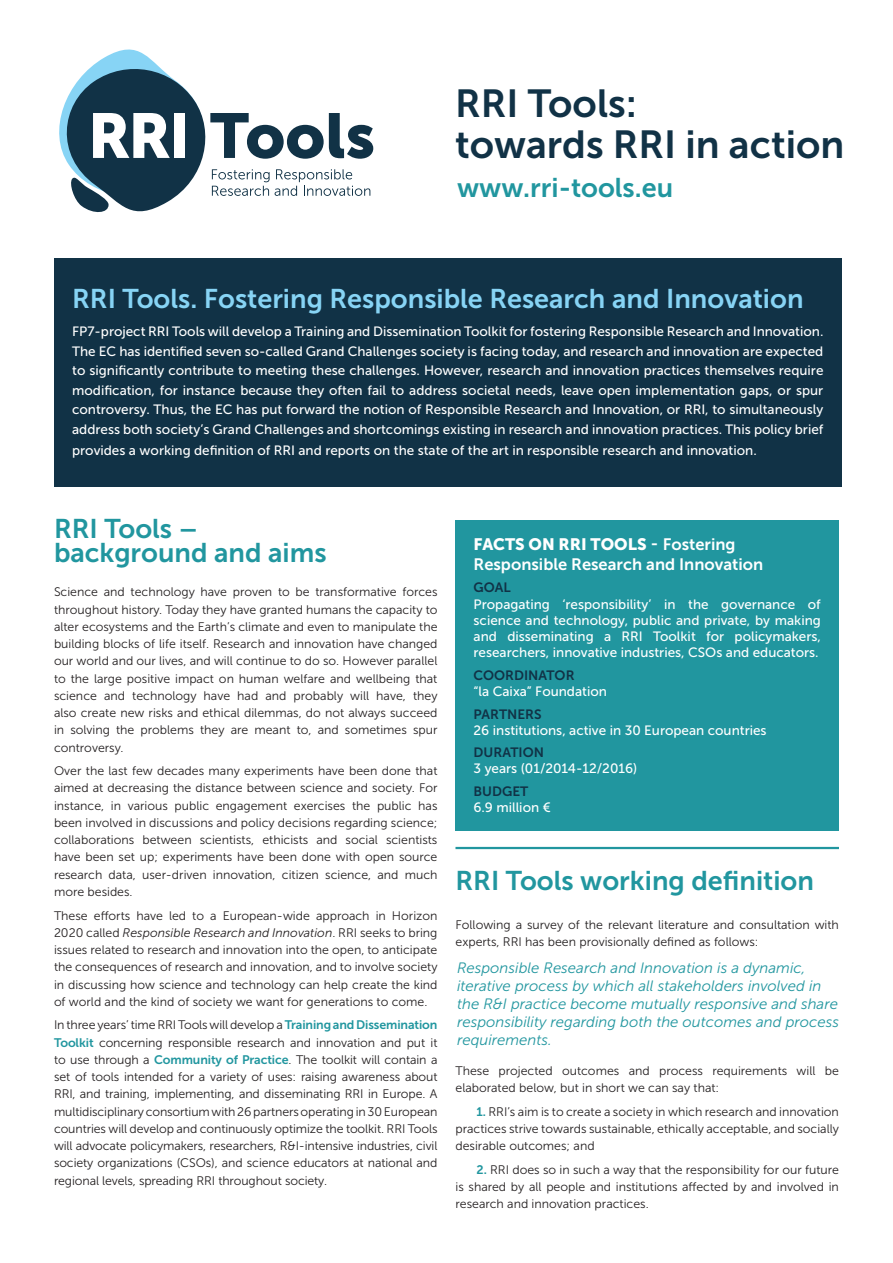
<style>
.page{position:relative;width:893px;height:1263px;background:#fff}
.page>*{position:absolute;margin:0;border:0;box-sizing:border-box;transform-origin:0 0}
.t1{font:39px/41.8px "Museo Sans 700";color:#113246}
.Headline1{font:27px/24px "Museo Sans 700";color:#21969f}
.Headline1-2{font:27px "Museo Sans 700";color:#87d4f5}
.t2{font:16.5px/19.8px "Museo Sans 700";color:#fff}
.t3{font:italic 15px/18px "Museo Sans 300";color:#21969f}
.t4{font:13.5px/19.5px "Museo Sans 500";color:#fff;text-align:justify}
.t5{font:13.5px "Museo Sans 700";color:#113246}
.parrafo{font:12.3px/17.2px "Museo Sans 300";color:#231f20;text-align:justify}
.s1{font-style:italic}
.s2{font-family:"Museo Sans 700";color:#21969f}
.s3{font-family:"Museo Sans 900"}
</style>
<div class="page">
<div style="left:54px;top:258px;width:788px;height:229px;background:#113246"></div>
<svg style="left:59px;top:49px;width:314px;height:164px"></svg>
<div style="left:455px;top:520px;width:384px;height:310px;background:#21969f"></div>
<hr style="left:455px;top:847px;width:384px;height:2px;background:#21969f">
<p class="t1" style="left:455px;top:82px;width:391px">RRI Tools:<br>towards RRI in action</p>
<p class="Headline1" style="left:457px;top:176px;width:218px">www.rri-tools.eu</p>
<p class="Headline1-2" style="left:72px;top:284px;width:733px">RRI Tools. Fostering Responsible Research and Innovation</p>
<p class="t4" style="left:72px;top:322px;width:753px">FP7-project RRI Tools will develop a Training and Dissemination Toolkit for fostering Responsible Research and Innovation.<br>The EC has identified seven so-called Grand Challenges society is facing today, and research and innovation are expected to significantly contribute to meeting these challenges. However, research and innovation practices themselves require modification, for instance because they often fail to address societal needs, leave open implementation gaps, or spur controversy. Thus, the EC has put forward the notion of Responsible Research and Innovation, or RRI, to simultaneously address both society’s Grand Challenges and shortcomings existing in research and innovation practices. This policy brief</p>
<p class="t4" style="left:72px;top:440px;width:686px">provides a working definition of RRI and reports on the state of the art in responsible research and innovation.</p>
<p class="Headline1" style="left:54px;top:517px;width:274px">RRI Tools – background and aims</p>
<p class="parrafo" style="left:54px;top:583px;width:385px">Science and technology have proven to be transformative forces throughout history. Today they have granted humans the capacity to alter ecosystems and the Earth’s climate and even to manipulate the building blocks of life itself. Research and innovation have changed our world and our lives, and will continue to do so. However parallel to the large positive impact on human welfare and wellbeing that science and technology have had and probably will have, they also create new risks and ethical dilemmas, do not always succeed in solving the problems they are meant to, and sometimes spur controversy.</p>
<p class="parrafo" style="left:54px;top:762px;width:385px">Over the last few decades many experiments have been done that aimed at decreasing the distance between science and society. For instance, in various public engagement exercises the public has been involved in discussions and policy decisions regarding science; collaborations between scientists, ethicists and social scientists have been set up; experiments have been done with open source research data, user-driven innovation, citizen science, and much more besides.</p>
<p class="parrafo" style="left:54px;top:907px;width:385px">These efforts have led to a European-wide approach in Horizon 2020 called <span class="s1">Responsible Research and Innovation</span>. RRI seeks to bring issues related to research and innovation into the open, to anticipate the consequences of research and innovation, and to involve society in discussing how science and technology can help create the kind of world and the kind of society we want for generations to come.</p>
<p class="parrafo" style="left:54px;top:1017px;width:385px">In three years’ time RRI Tools will develop a <span class="s2">Training and Dissemination Toolkit</span> concerning responsible research and innovation and put it to use through a <span class="s2">Community of Practice</span>. The toolkit will contain a set of tools intended for a variety of uses: raising awareness about RRI, and training, implementing, and disseminating RRI in Europe. A multidisciplinary consortium with 26 partners operating in 30 European countries will develop and continuously optimize the toolkit. RRI Tools will advocate policymakers, researchers, R&amp;I-intensive industries, civil society organizations (CSOs), and science educators at national and regional levels, spreading RRI throughout society.</p>
<p class="t2" style="left:474px;top:534px;width:291px"><span class="s3">FACTS ON RRI TOOLS</span> - Fostering<br>Responsible Research and Innovation</p>
<p class="t5" style="left:474px;top:580px;width:39px">GOAL</p>
<p class="t4" style="left:474px;top:596px;width:349px;line-height:16.2px">Propagating ‘responsibility’ in the governance of science and technology, public and private, by making and disseminating a RRI Toolkit for policymakers, researchers, innovative industries, CSOs and educators.</p>
<p class="t5" style="left:474px;top:667px;width:102px">COORDINATOR</p>
<p class="t4" style="left:474px;top:681px;width:135px">“la Caixa” Foundation</p>
<p class="t5" style="left:474px;top:706px;width:70px">PARTNERS</p>
<p class="t4" style="left:474px;top:720px;width:295px">26 institutions, active in 30 European countries</p>
<p class="t5" style="left:474px;top:745px;width:72px">DURATION</p>
<p class="t4" style="left:474px;top:759px;width:165px">3 years (01/2014-12/2016)</p>
<p class="t5" style="left:474px;top:784px;width:56px">BUDGET</p>
<p class="t4" style="left:474px;top:798px;width:79px">6.9 million €</p>
<p class="Headline1" style="left:455px;top:869px;width:360px">RRI Tools working definition</p>
<p class="parrafo" style="left:455px;top:916px;width:385px">Following a survey of the relevant literature and consultation with experts, RRI has been provisionally defined as follows:</p>
<p class="t3" style="left:457px;top:959px;width:383px">Responsible Research and Innovation is a dynamic, iterative process by which all stakeholders involved in the R&amp;I practice become mutually responsive and share responsibility regarding both the outcomes and process requirements.</p>
<p class="parrafo" style="left:455px;top:1062px;width:385px">These projected outcomes and process requirements will be elaborated below, but in short we can say that:</p>
<p class="parrafo" style="left:455px;top:1103px;width:385px;text-indent:21px"><span class="s2">1.</span> RRI’s aim is to create a society in which research and innovation practices strive towards sustainable, ethically acceptable, and socially desirable outcomes; and</p>
<p class="parrafo" style="left:455px;top:1161px;width:385px;text-indent:21px"><span class="s2">2.</span> RRI does so in such a way that the responsibility for our future is shared by all people and institutions affected by and involved in research and innovation practices.</p>
</div>
